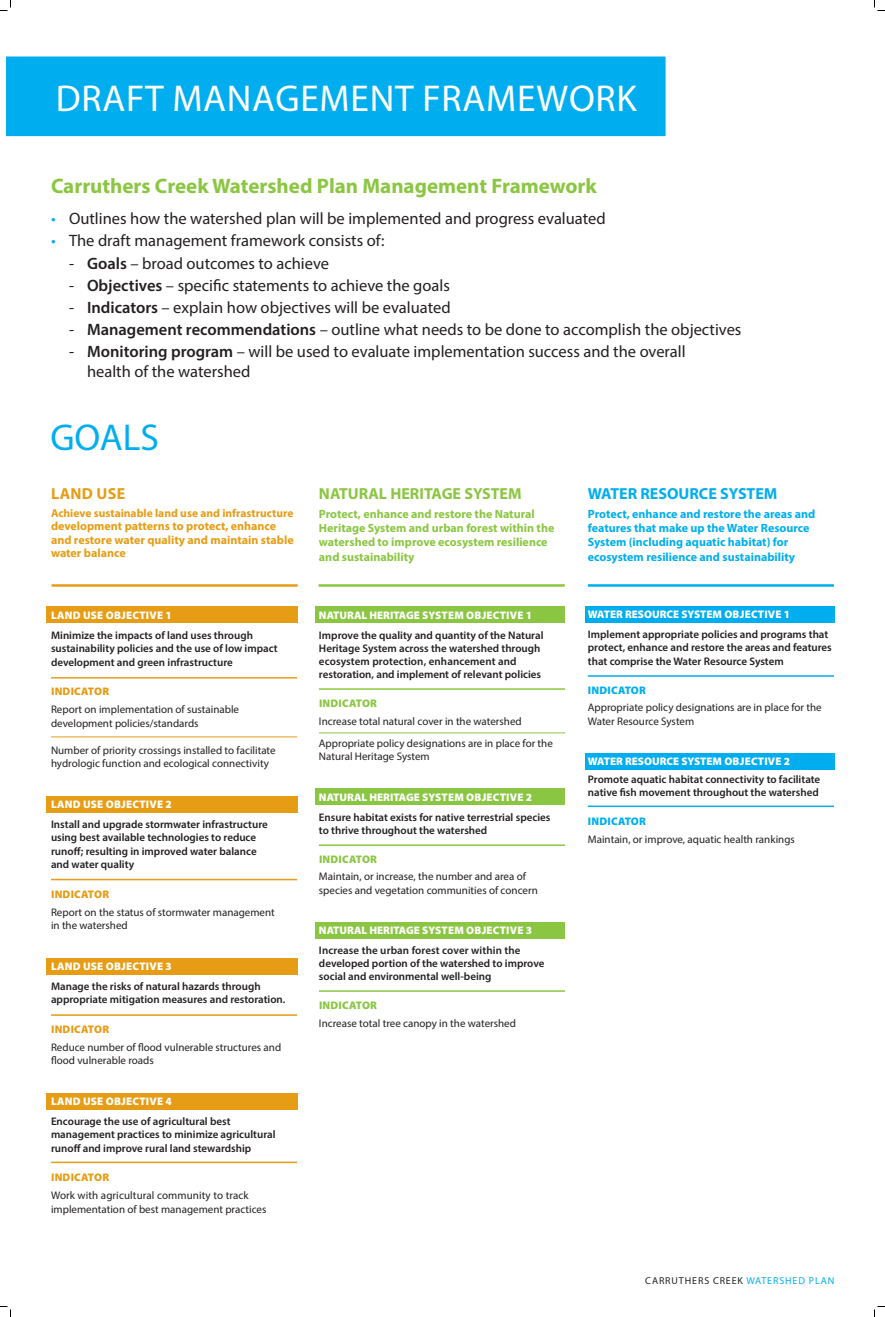
<style>
.page{position:relative;width:885px;height:1317px;background:#fff}
.page>*{position:absolute;margin:0;border:0;box-sizing:border-box;transform-origin:0 0}
.t1{font:37.5px "Myriad Pro";letter-spacing:.02em;color:#fff}
.t2{font:37.5px "Myriad Pro";color:#00aeef}
.t3{font:700 21px "Myriad Pro";color:#8bc642}
.t4{font:16.5px/19.8px "Myriad Pro";color:#231f20}
.t5{font:700 16px "Myriad Pro";color:#8bc642}
.t6{font:700 16px "Myriad Pro";color:#00aeef}
.t7{font:700 16px "Myriad Pro";letter-spacing:.02em;color:#e69d15}
.t8{font:700 12px/14.4px "Myriad Pro";color:#00aeef}
.t9{font:700 12px/14.4px "Myriad Pro";color:#8bc642}
.t10{font:700 12px/13.5px "Myriad Pro";color:#e69d15}
.t11{font:700 11.5px "Myriad Pro";color:#e69d15}
.t12{font:600 11px/13.2px "Myriad Pro";color:#231f20}
.t13{font:11px/13.5px "Myriad Pro";color:#231f20}
.t14{font:900 11px "Myriad Pro";letter-spacing:.02em;color:#fff}
.t15{font:900 11px "Myriad Pro";color:#fff}
.t16{font:900 11px "Myriad Pro";letter-spacing:.02em;color:#e69d15}
.t17{font:900 11px "Myriad Pro";letter-spacing:.02em;color:#8bc642}
.t18{font:900 11px "Myriad Pro";letter-spacing:.02em;color:#00aeef}
.t19{font:10px "Myriad Pro";letter-spacing:.09em;color:#231f20}
.s1{color:#00aeef}
.s2{font-weight:600}
</style>
<div class="page">
<div style="left:46px;top:606px;width:251px;height:16px;background:#e69d15"></div>
<div style="left:315px;top:606px;width:250px;height:16px;background:#8bc642"></div>
<div style="left:585px;top:606px;width:250px;height:16px;background:#00aeef"></div>
<div style="left:585px;top:754px;width:250px;height:16px;background:#00aeef"></div>
<div style="left:315px;top:789px;width:250px;height:16px;background:#8bc642"></div>
<div style="left:315px;top:922px;width:250px;height:16px;background:#8bc642"></div>
<div style="left:46px;top:796px;width:252px;height:16px;background:#e69d15"></div>
<div style="left:46px;top:958px;width:252px;height:16px;background:#e69d15"></div>
<div style="left:46px;top:1093px;width:252px;height:16px;background:#e69d15"></div>
<div style="left:6px;top:56px;width:660px;height:81px;background:#00aeef"></div>
<hr style="left:51px;top:677px;width:246px;height:2px;background:#e69d15">
<hr style="left:52px;top:584px;width:246px;height:3px;background:#e69d15">
<hr style="left:319px;top:584px;width:246px;height:3px;background:#8bc642">
<hr style="left:588px;top:584px;width:246px;height:3px;background:#00aeef">
<hr style="left:588px;top:675px;width:246px;height:2px;background:#00aeef">
<hr style="left:588px;top:806px;width:246px;height:1px;background:#00aeef">
<hr style="left:319px;top:688px;width:246px;height:2px;background:#8bc642">
<hr style="left:319px;top:733px;width:246px;height:1px;background:#8bc642">
<hr style="left:51px;top:737px;width:246px;height:1px;background:#e69d15">
<hr style="left:319px;top:844px;width:246px;height:2px;background:#8bc642">
<hr style="left:319px;top:990px;width:246px;height:2px;background:#8bc642">
<hr style="left:51px;top:879px;width:246px;height:1px;background:#e69d15">
<hr style="left:51px;top:1014px;width:246px;height:2px;background:#e69d15">
<hr style="left:51px;top:1162px;width:246px;height:1px;background:#e69d15">
<svg style="left:0;top:0;width:11px;height:11px"></svg>
<svg style="left:0;top:1306px;width:11px;height:11px"></svg>
<svg style="left:874px;top:0;width:11px;height:11px"></svg>
<svg style="left:874px;top:1306px;width:11px;height:11px"></svg>
<p class="t1" style="left:56px;top:75px;width:583px">DRAFT MANAGEMENT FRAMEWORK</p>
<p class="t3" style="left:51px;top:173px;width:547px">Carruthers Creek Watershed Plan Management Framework</p>
<p class="t4" style="left:51px;top:209px;width:556px"><span class="s1">•</span> Outlines how the watershed plan will be implemented and progress evaluated</p>
<p class="t4" style="left:51px;top:231px;width:335px"><span class="s1">•</span> The draft management framework consists of:</p>
<p class="t4" style="left:69px;top:253px;width:262px">- <span class="s2">Goals</span> – broad outcomes to achieve</p>
<p class="t4" style="left:69px;top:275px;width:382px">- <span class="s2">Objectives</span> – specific statements to achieve the goals</p>
<p class="t4" style="left:69px;top:297px;width:383px">- <span class="s2">Indicators</span> – explain how objectives will be evaluated</p>
<p class="t4" style="left:69px;top:319px;width:674px">- <span class="s2">Management recommendations</span> – outline what needs to be done to accomplish the objectives</p>
<p class="t4" style="left:87px;top:341px;width:600px;text-indent:-18px">- <span class="s2">Monitoring program</span> – will be used to evaluate implementation success and the overall health of the watershed</p>
<p class="t2" style="left:50px;top:414px;width:110px">GOALS</p>
<p class="t7" style="left:51px;top:483px;width:76px">LAND USE</p>
<p class="t11" style="left:51px;top:505px;width:244px">Achieve sustainable land use and infrastructure</p>
<p class="t10" style="left:51px;top:519px;width:244px">development patterns to protect, enhance and restore water quality and maintain stable water balance</p>
<p class="t14" style="left:51px;top:609px;width:122px">LAND USE OBJECTIVE 1</p>
<p class="t12" style="left:51px;top:628px;width:228px;line-height:13.5px">Minimize the impacts of land uses through sustainability policies and the use of low impact development and green infrastructure</p>
<p class="t16" style="left:51px;top:685px;width:60px">INDICATOR</p>
<p class="t13" style="left:51px;top:702px;width:190px">Report on implementation of sustainable development policies/standards</p>
<p class="t13" style="left:51px;top:743px;width:226px">Number of priority crossings installed to facilitate hydrologic function and ecological connectivity</p>
<p class="t14" style="left:51px;top:798px;width:122px">LAND USE OBJECTIVE 2</p>
<p class="t12" style="left:51px;top:817px;width:218px;line-height:13.5px">Install and upgrade stormwater infrastructure using best available technologies to reduce runoff; resulting in improved water balance and water quality</p>
<p class="t16" style="left:51px;top:888px;width:60px">INDICATOR</p>
<p class="t13" style="left:51px;top:905px;width:225px">Report on the status of stormwater management in the watershed</p>
<p class="t14" style="left:51px;top:960px;width:122px">LAND USE OBJECTIVE 3</p>
<p class="t12" style="left:51px;top:979px;width:236px;line-height:13.5px">Manage the risks of natural hazards through appropriate mitigation measures and restoration.</p>
<p class="t16" style="left:51px;top:1023px;width:60px">INDICATOR</p>
<p class="t13" style="left:51px;top:1040px;width:232px">Reduce number of flood vulnerable structures and flood vulnerable roads</p>
<p class="t14" style="left:51px;top:1095px;width:122px">LAND USE OBJECTIVE 4</p>
<p class="t12" style="left:51px;top:1114px;width:226px;line-height:13.5px">Encourage the use of agricultural best management practices to minimize agricultural runoff and improve rural land stewardship</p>
<p class="t16" style="left:51px;top:1171px;width:60px">INDICATOR</p>
<p class="t13" style="left:51px;top:1188px;width:217px">Work with agricultural community to track implementation of best management practices</p>
<p class="t5" style="left:319px;top:483px;width:204px">NATURAL HERITAGE SYSTEM</p>
<p class="t9" style="left:319px;top:506px;width:237px">Protect, enhance and restore the Natural Heritage System and urban forest within the watershed to improve ecosystem resilience and sustainability</p>
<p class="t14" style="left:319px;top:609px;width:215px">NATURAL HERITAGE SYSTEM OBJECTIVE 1</p>
<p class="t12" style="left:319px;top:628px;width:226px">Improve the quality and quantity of the Natural Heritage System across the watershed through ecosystem protection, enhancement and restoration, and implement of relevant policies</p>
<p class="t17" style="left:319px;top:697px;width:60px">INDICATOR</p>
<p class="t13" style="left:319px;top:714px;width:204px">Increase total natural cover in the watershed</p>
<p class="t13" style="left:319px;top:737px;width:235px;line-height:13.2px">Appropriate policy designations are in place for the<br>Natural Heritage System</p>
<p class="t14" style="left:319px;top:791px;width:215px">NATURAL HERITAGE SYSTEM OBJECTIVE 2</p>
<p class="t12" style="left:319px;top:810px;width:233px">Ensure habitat exists for native terrestrial species to thrive throughout the watershed</p>
<p class="t17" style="left:319px;top:853px;width:60px">INDICATOR</p>
<p class="t13" style="left:319px;top:870px;width:220px;line-height:13.2px">Maintain, or increase, the number and area of species and vegetation communities of concern</p>
<p class="t14" style="left:319px;top:924px;width:215px">NATURAL HERITAGE SYSTEM OBJECTIVE 3</p>
<p class="t12" style="left:319px;top:943px;width:227px">Increase the urban forest cover within the developed portion of the watershed to improve social and environmental well-being</p>
<p class="t17" style="left:319px;top:999px;width:60px">INDICATOR</p>
<p class="t13" style="left:319px;top:1016px;width:199px">Increase total tree canopy in the watershed</p>
<p class="t6" style="left:588px;top:483px;width:191px">WATER RESOURCE SYSTEM</p>
<p class="t8" style="left:588px;top:506px;width:229px">Protect, enhance and restore the areas and features that make up the Water Resource System (including aquatic habitat) for ecosystem resilience and sustainability</p>
<p class="t15" style="left:588px;top:608px;width:204px">WATER RESOURCE SYSTEM OBJECTIVE 1</p>
<p class="t12" style="left:588px;top:628px;width:245px">Implement appropriate policies and programs that protect, enhance and restore the areas and features that comprise the Water Resource System</p>
<p class="t18" style="left:588px;top:684px;width:60px">INDICATOR</p>
<p class="t13" style="left:588px;top:701px;width:235px">Appropriate policy designations are in place for the<br>Water Resource System</p>
<p class="t15" style="left:588px;top:755px;width:204px">WATER RESOURCE SYSTEM OBJECTIVE 2</p>
<p class="t12" style="left:588px;top:772px;width:234px">Promote aquatic habitat connectivity to facilitate native fish movement throughout the watershed</p>
<p class="t18" style="left:588px;top:815px;width:60px">INDICATOR</p>
<p class="t13" style="left:588px;top:832px;width:209px">Maintain, or improve, aquatic health rankings</p>
<p class="t19" style="left:645px;top:1275px;width:191px">CARRUTHERS CREEK <span class="s1">WATERSHED PLAN</span></p>
</div>
